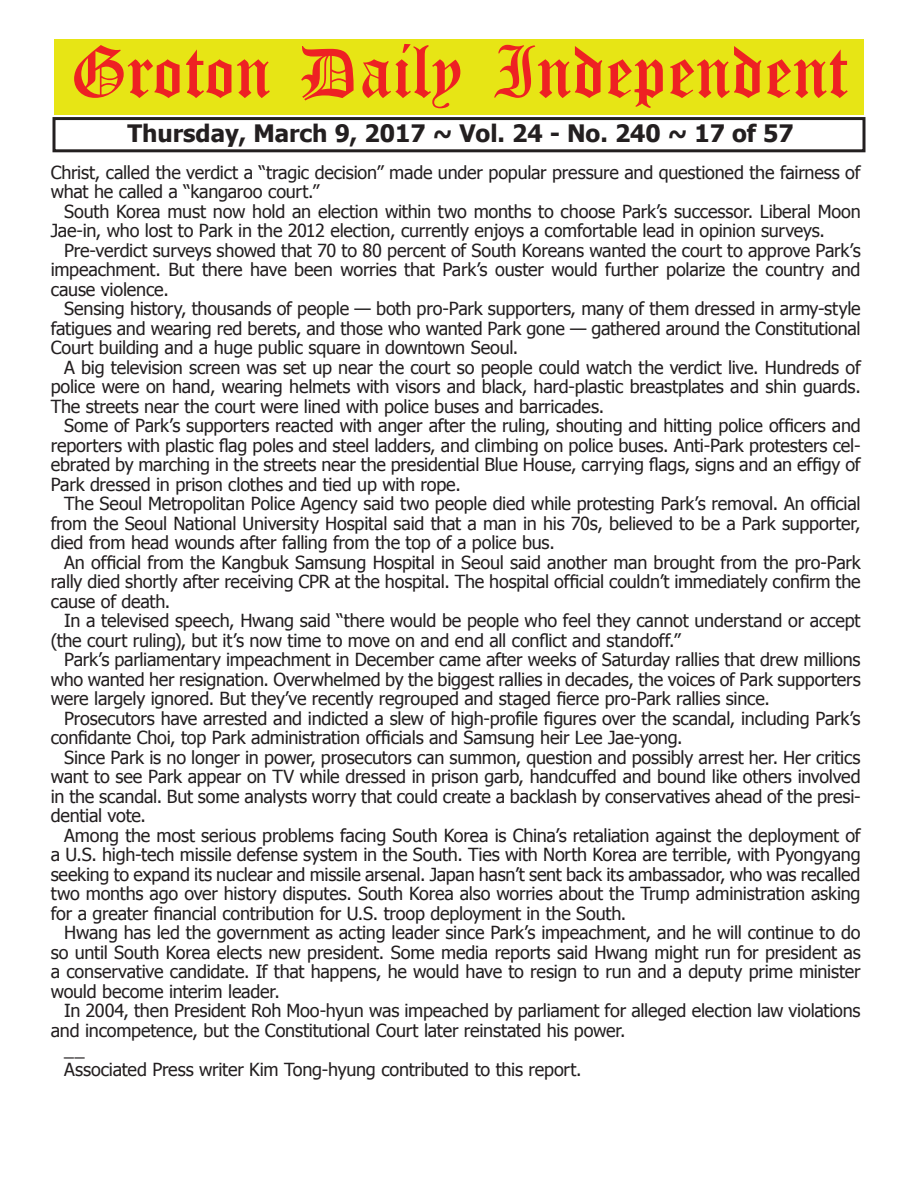
<style>
.page{position:relative;width:918px;height:1188px;background:#fff}
.page>*{position:absolute;margin:0;border:0;box-sizing:border-box;transform-origin:0 0}
.t1{font:54px "Old English Five";color:#ee2123}
.t2{font:700 24px "Tahoma";color:#231f20}
.t3{font:18px/19.5px "Tahoma";letter-spacing:-.01em;color:#231f20;text-align:justify}
</style>
<div class="page">
<div style="left:52px;top:117px;width:814px;height:35px;border:3px solid #231f20"></div>
<div style="left:54px;top:40px;width:810px;height:75px;background:#e7e515"></div>
<h1 class="t1" style="left:70px;top:47px;width:779px">Groton Daily Independent</h1>
<h2 class="t2" style="left:127px;top:116px;width:668px">Thursday, March 9, 2017 ~ Vol. 24 - No. 240 ~ 17 of 57</h2>
<p class="t3" style="left:51px;top:162px;width:811px">Christ, called the verdict a “tragic decision” made under popular pressure and questioned the fairness of what he called a “kangaroo court.”</p>
<p class="t3" style="left:51px;top:201px;width:811px;text-indent:14px">South Korea must now hold an election within two months to choose Park’s successor. Liberal Moon<br>Jae-in, who lost to Park in the 2012 election, currently enjoys a comfortable lead in opinion surveys.</p>
<p class="t3" style="left:51px;top:240px;width:811px;text-indent:14px">Pre-verdict surveys showed that 70 to 80 percent of South Koreans wanted the court to approve Park’s impeachment. But there have been worries that Park’s ouster would further polarize the country and cause violence.</p>
<p class="t3" style="left:51px;top:298px;width:812px;text-indent:14px">Sensing history, thousands of people — both pro-Park supporters, many of them dressed in army-style fatigues and wearing red berets, and those who wanted Park gone — gathered around the Constitutional Court building and a huge public square in downtown Seoul.</p>
<p class="t3" style="left:51px;top:357px;width:812px;text-indent:14px">A big television screen was set up near the court so people could watch the verdict live. Hundreds of police were on hand, wearing helmets with visors and black, hard-plastic breastplates and shin guards.<br>The streets near the court were lined with police buses and barricades.</p>
<p class="t3" style="left:51px;top:415px;width:812px;text-indent:14px">Some of Park’s supporters reacted with anger after the ruling, shouting and hitting police officers and reporters with plastic flag poles and steel ladders, and climbing on police buses. Anti-Park protesters cel&shy;ebrated by marching in the streets near the presidential Blue House, carrying flags, signs and an effigy of Park dressed in prison clothes and tied up with rope.</p>
<p class="t3" style="left:51px;top:493px;width:811px;text-indent:14px">The Seoul Metropolitan Police Agency said two people died while protesting Park’s removal. An official from the Seoul National University Hospital said that a man in his 70s, believed to be a Park supporter, died from head wounds after falling from the top of a police bus.</p>
<p class="t3" style="left:51px;top:552px;width:811px;text-indent:14px">An official from the Kangbuk Samsung Hospital in Seoul said another man brought from the pro-Park rally died shortly after receiving CPR at the hospital. The hospital official couldn’t immediately confirm the cause of death.</p>
<p class="t3" style="left:51px;top:610px;width:811px;text-indent:14px">In a televised speech, Hwang said “there would be people who feel they cannot understand or accept (the court ruling), but it’s now time to move on and end all conflict and standoff.”</p>
<p class="t3" style="left:51px;top:649px;width:811px;text-indent:14px">Park’s parliamentary impeachment in December came after weeks of Saturday rallies that drew millions who wanted her resignation. Overwhelmed by the biggest rallies in decades, the voices of Park supporters were largely ignored. But they’ve recently regrouped and staged fierce pro-Park rallies since.</p>
<p class="t3" style="left:51px;top:708px;width:811px;text-indent:14px">Prosecutors have arrested and indicted a slew of high-profile figures over the scandal, including Park’s confidante Choi, top Park administration officials and Samsung heir Lee Jae-yong.</p>
<p class="t3" style="left:51px;top:747px;width:812px;text-indent:14px">Since Park is no longer in power, prosecutors can summon, question and possibly arrest her. Her critics want to see Park appear on TV while dressed in prison garb, handcuffed and bound like others involved in the scandal. But some analysts worry that could create a backlash by conservatives ahead of the presi&shy;dential vote.</p>
<p class="t3" style="left:51px;top:825px;width:811px;text-indent:14px">Among the most serious problems facing South Korea is China’s retaliation against the deployment of a U.S. high-tech missile defense system in the South. Ties with North Korea are terrible, with Pyongyang seeking to expand its nuclear and missile arsenal. Japan hasn’t sent back its ambassador, who was recalled two months ago over history disputes. South Korea also worries about the Trump administration asking for a greater financial contribution for U.S. troop deployment in the South.</p>
<p class="t3" style="left:51px;top:922px;width:812px;text-indent:14px">Hwang has led the government as acting leader since Park’s impeachment, and he will continue to do so until South Korea elects new president. Some media reports said Hwang might run for president as a conservative candidate. If that happens, he would have to resign to run and a deputy prime minister would become interim leader.</p>
<p class="t3" style="left:64px;top:1000px;width:798px">In 2004, then President Roh Moo-hyun was impeached by parliament for alleged election law violations</p>
<p class="t3" style="left:51px;top:1020px;width:576px">and incompetence, but the Constitutional Court later reinstated his power.</p>
<p class="t3" style="left:64px;top:1039px;width:22px">__</p>
<p class="t3" style="left:64px;top:1059px;width:519px">Associated Press writer Kim Tong-hyung contributed to this report.</p>
</div>
